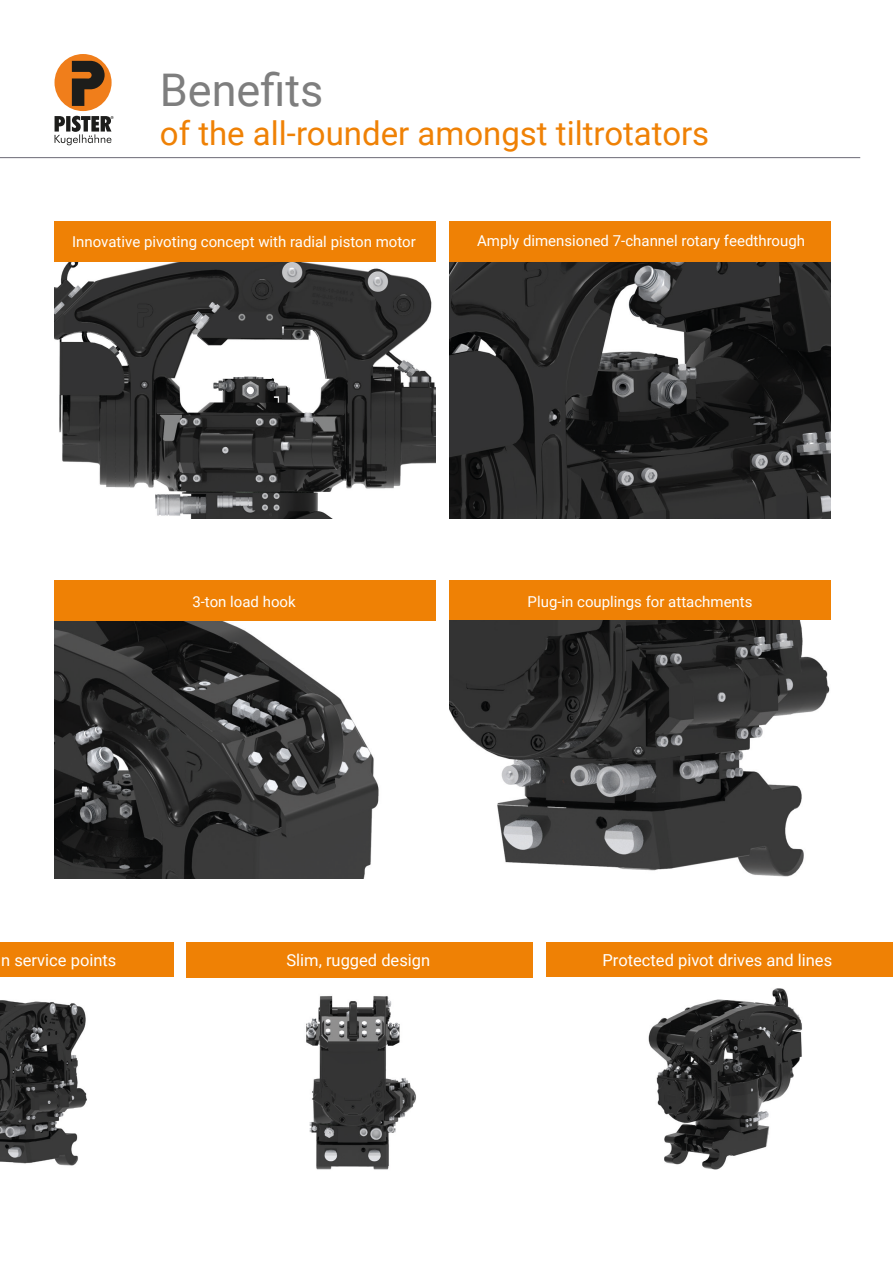
<style>
.page{position:relative;width:893px;height:1263px;background:#fff}
.page>*{position:absolute;margin:0;border:0;box-sizing:border-box;transform-origin:0 0}
.t1{font:45px "Roboto";color:#7e7e7e}
.t2{font:33px "Roboto";color:#ef8105}
.t3{font:16.5px "Roboto";color:#fff}
.t4{font:15px "Roboto";color:#fff}
</style>
<div class="page">
<svg style="left:55px;top:116px;width:59px;height:29px"></svg>
<div style="left:55px;top:54px;width:57px;height:57px;background:#f07e1b;border-radius:50%"></div>
<svg style="left:72px;top:61px;width:33px;height:45px"></svg>
<hr style="left:0;top:157px;width:860px;height:1px;background:#6b6a76">
<div style="left:449px;top:580px;width:382px;height:41px;background:#ef8105"></div>
<div style="left:449px;top:221px;width:382px;height:41px;background:#ef8105"></div>
<div style="left:54px;top:580px;width:382px;height:41px;background:#ef8105"></div>
<div style="left:54px;top:221px;width:381px;height:41px;background:#ef8105"></div>
<div style="left:0;top:942px;width:173px;height:35px;background:#ef8105"></div>
<div style="left:187px;top:942px;width:346px;height:35px;background:#ef8105"></div>
<div style="left:547px;top:942px;width:346px;height:35px;background:#ef8105"></div>
<img style="left:54px;top:621px;width:325px;height:257px">
<img style="left:449px;top:620px;width:382px;height:257px">
<img style="left:54px;top:262px;width:382px;height:257px">
<img style="left:449px;top:262px;width:382px;height:257px">
<img style="left:306px;top:996px;width:110px;height:174px">
<img style="left:648px;top:988px;width:154px;height:182px">
<img style="left:0;top:1000px;width:87px;height:166px">
<p class="t1" style="left:160px;top:58px;width:165px">Benefits</p>
<p class="t2" style="left:160px;top:110px;width:551px">of the all-rounder amongst tiltrotators</p>
<p class="t4" style="left:72px;top:231px;width:345px">Innovative pivoting concept with radial piston motor</p>
<p class="t4" style="left:477px;top:231px;width:329px">Amply dimensioned 7-channel rotary feedthrough</p>
<p class="t4" style="left:192px;top:591px;width:105px">3-ton load hook</p>
<p class="t4" style="left:528px;top:591px;width:226px">Plug-in couplings for attachments</p>
<p class="t3" style="left:1px;top:948px;width:117px">n service points</p>
<p class="t3" style="left:286px;top:948px;width:145px">Slim, rugged design</p>
<p class="t3" style="left:603px;top:948px;width:231px">Protected pivot drives and lines</p>
</div>
